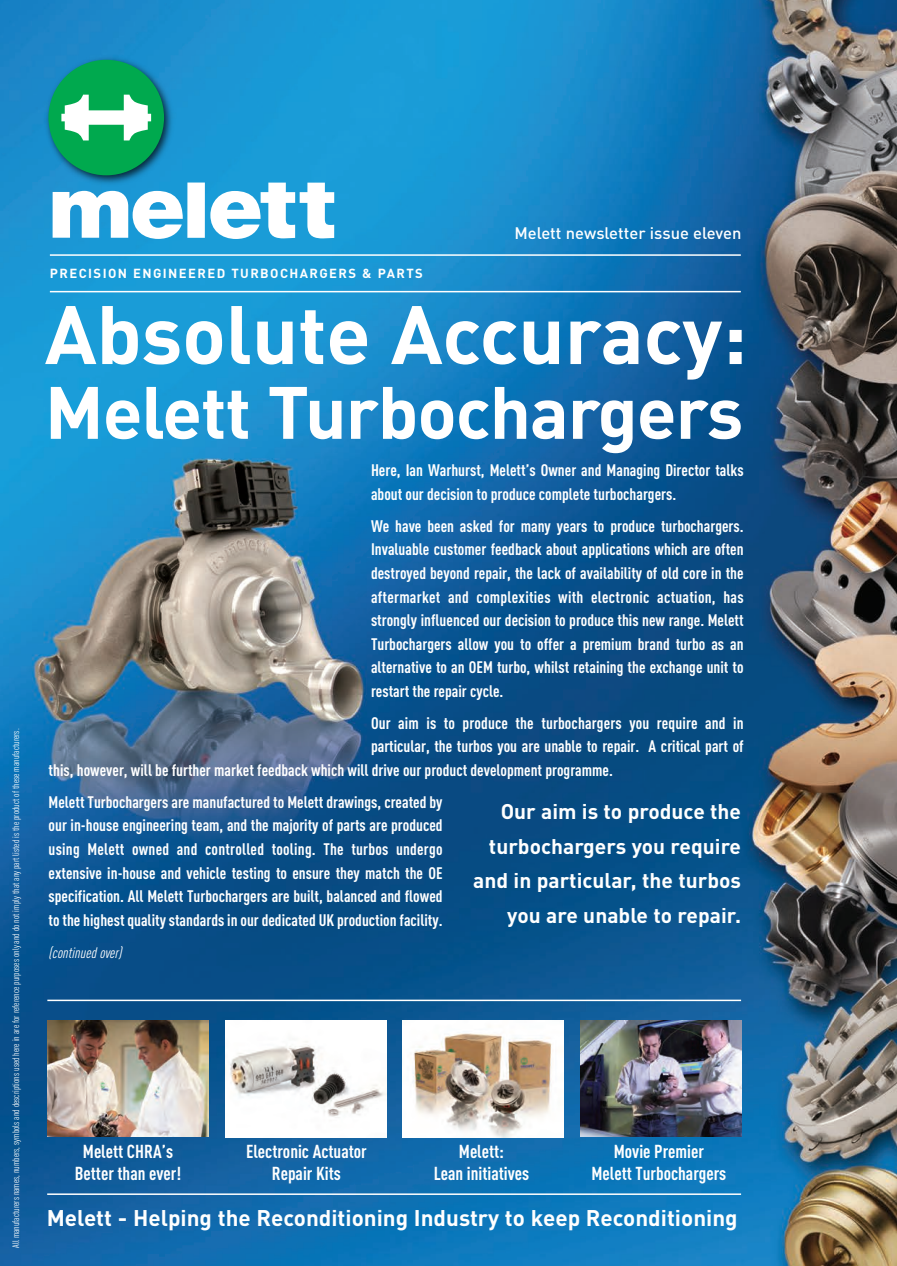
<style>
.page{position:relative;width:897px;height:1266px;background:#fff}
.page>*{position:absolute;margin:0;border:0;box-sizing:border-box;transform-origin:0 0}
.t1{font:700 81.45px "DIN Pro";letter-spacing:-.005em;color:#fff}
.t2{font:700 72.9px "DIN Pro";letter-spacing:-.015em;color:#fff}
.t3{font:700 22.35px "DIN Pro";color:#fff}
.t4{font:700 21px/34.5px "DIN Pro";color:#fff;text-align:right}
.t5{font:700 condensed 18.6px/22.2px "DIN Pro";color:#fff;text-align:center}
.t6{font:700 condensed 16.5px/23.5px "DIN Pro";color:#fff;text-align:justify}
.t7{font:500 16.5px "DIN Pro";color:#fff}
.t8{font:italic condensed 15px "DIN Pro";color:#fff}
.t9{font:700 13.05px "DIN Pro";letter-spacing:.11em;color:#fff}
.t10{font:condensed 9.3px "DIN Pro";color:#fff}
</style>
<div class="page">
<img style="left:0;top:0;width:897px;height:1266px">
<img style="left:47px;top:1021px;width:161px;height:116px">
<img style="left:402px;top:1021px;width:161px;height:116px">
<hr style="left:50px;top:254px;width:691px;height:2px;background:#fff">
<hr style="left:50px;top:291px;width:691px;height:1px;background:#fff">
<hr style="left:47px;top:1000px;width:694px;height:1px;background:#fff">
<hr style="left:47px;top:1193px;width:694px;height:2px;background:#fff">
<img style="left:30px;top:41px;width:153px;height:159px">
<div style="left:48px;top:60px;width:116px;height:115px;background:#00a94e;border-radius:50%"></div>
<svg style="left:61px;top:95px;width:90px;height:45px"></svg>
<svg style="left:53px;top:191px;width:130px;height:48px"></svg>
<div style="left:187px;top:183px;width:18px;height:55px;background:#fff"></div>
<svg style="left:210px;top:183px;width:124px;height:56px"></svg>
<img style="left:580px;top:1021px;width:161px;height:116px">
<img style="left:226px;top:1021px;width:161px;height:116px">
<svg style="left:893px;top:1262px;width:4px;height:4px"></svg>
<p class="t10" style="left:13px;top:1248px;width:521px;rotate:-90deg">All manufacturers names, numbers, symbols and descriptions used here in are for reference purposes only and do not imply that any part listed is the product of these manufacturers.</p>
<p class="t9" style="left:50px;top:264px;width:374px">PRECISION ENGINEERED TURBOCHARGERS &amp; PARTS</p>
<p class="t7" style="left:514px;top:223px;width:229px">Melett newsletter issue eleven</p>
<h1 class="t1" style="left:45px;top:281px;width:704px">Absolute Accuracy:</h1>
<h2 class="t2" style="left:45px;top:364px;width:700px">Melett Turbochargers</h2>
<p class="t6" style="left:371px;top:460px;width:374px">Here, Ian Warhurst, Melett’s Owner and Managing Director talks about our decision to produce complete turbochargers.</p>
<p class="t6" style="left:371px;top:516px;width:374px">We have been asked for many years to produce turbochargers.<br>Invaluable customer feedback about applications which are often destroyed beyond repair, the lack of availability of old core in the aftermarket and complexities with electronic actuation, has strongly influenced our decision to produce this new range. Melett Turbochargers allow you to offer a premium brand turbo as an alternative to an OEM turbo, whilst retaining the exchange unit to restart the repair cycle.</p>
<p class="t6" style="left:371px;top:713px;width:374px">Our aim is to produce the turbochargers you require and in</p>
<p class="t6" style="left:371px;top:736px;width:374px">particular, the turbos you are unable to repair. A critical part of</p>
<p class="t6" style="left:49px;top:760px;width:566px">this, however, will be further market feedback which will drive our product development programme.</p>
<p class="t6" style="left:49px;top:792px;width:395px">Melett Turbochargers are manufactured to Melett drawings, created by our in-house engineering team, and the majority of parts are produced using Melett owned and controlled tooling. The turbos undergo extensive in-house and vehicle testing to ensure they match the OE specification. All Melett Turbochargers are built, balanced and flowed to the highest quality standards in our dedicated UK production facility.</p>
<p class="t8" style="left:49px;top:947px;width:77px">(continued over)</p>
<p class="t4" style="left:473px;top:794px;width:269px">Our aim is to produce the turbochargers you require and in particular, the turbos you are unable to repair.</p>
<p class="t5" style="left:75px;top:1142px;width:108px">Melett CHRA’s<br>Better than ever!</p>
<p class="t5" style="left:246px;top:1142px;width:122px">Electronic Actuator<br>Repair Kits</p>
<p class="t5" style="left:434px;top:1142px;width:97px">Melett:<br>Lean initiatives</p>
<p class="t5" style="left:591px;top:1142px;width:136px">Movie Premier<br>Melett Turbochargers</p>
<h3 class="t3" style="left:47px;top:1203px;width:692px">Melett - Helping the Reconditioning Industry to keep Reconditioning</h3>
</div>
